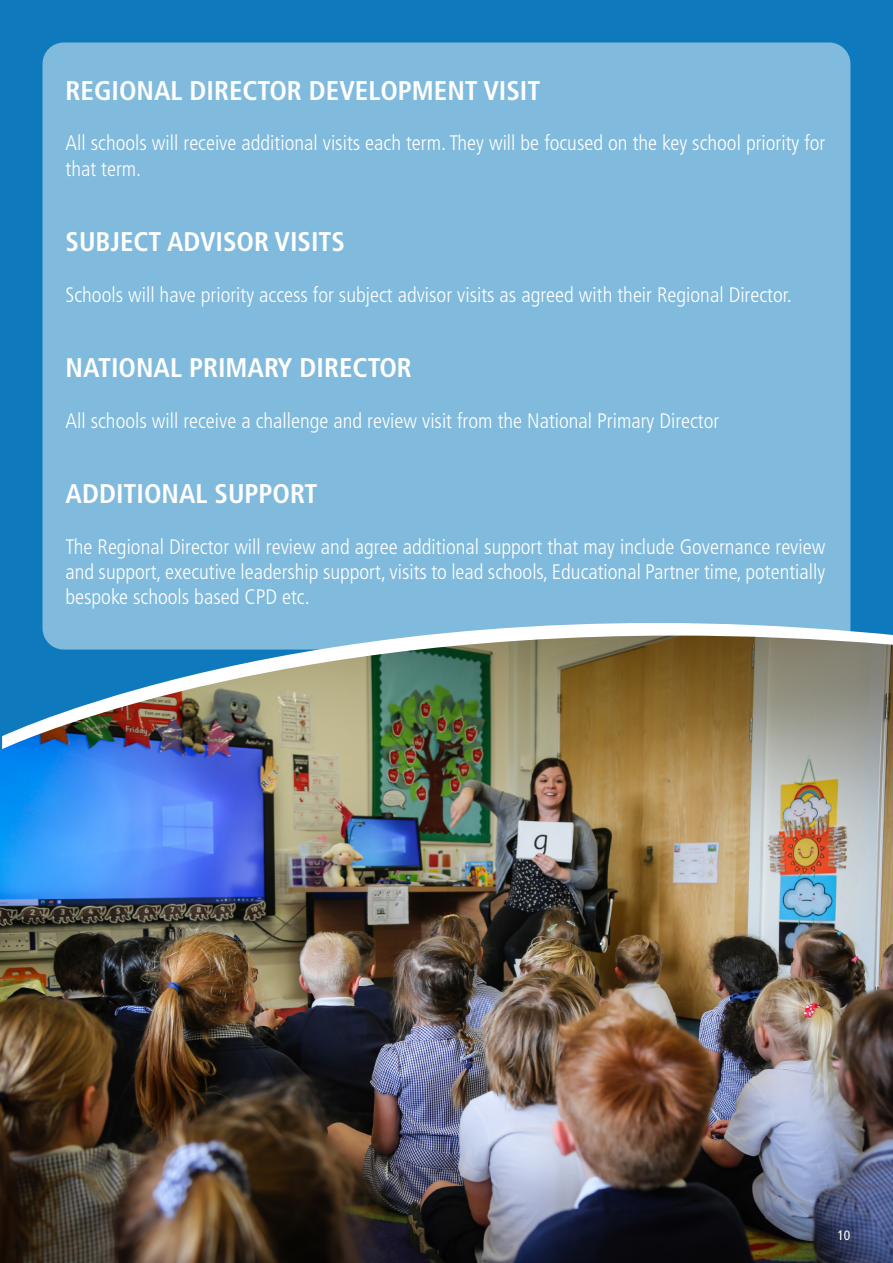
<style>
.page{position:relative;width:893px;height:1263px;background:#0e7abd}
.page>*{position:absolute;margin:0;border:0;box-sizing:border-box;transform-origin:0 0}
.t1{font:700 condensed 27px "Frutiger LT Pro";color:#fff}
.t2{font:300 condensed 21px/25.2px "Frutiger LT Pro";color:#fff}
.t3{font:condensed 13.5px "Frutiger LT Pro";color:#fff}
</style>
<div class="page">
<div style="left:43px;top:43px;width:807px;height:606px;background:#80badc;border-radius:21px"></div>
<svg style="left:42px;top:577px;width:851px;height:58px"></svg>
<img style="left:0;top:635px;width:893px;height:628px">
<p class="t1" style="left:66px;top:75px;width:476px">REGIONAL DIRECTOR DEVELOPMENT VISIT</p>
<p class="t2" style="left:66px;top:131px;width:761px">All schools will receive additional visits each term. They will be focused on the key school priority for that term.</p>
<p class="t1" style="left:66px;top:226px;width:281px">SUBJECT ADVISOR VISITS</p>
<p class="t2" style="left:66px;top:282px;width:728px">Schools will have priority access for subject advisor visits as agreed with their Regional Director.</p>
<p class="t1" style="left:66px;top:352px;width:348px">NATIONAL PRIMARY DIRECTOR</p>
<p class="t2" style="left:66px;top:408px;width:655px">All schools will receive a challenge and review visit from the National Primary Director</p>
<p class="t1" style="left:66px;top:478px;width:253px">ADDITIONAL SUPPORT</p>
<p class="t2" style="left:66px;top:534px;width:761px;text-align:justify">The Regional Director will review and agree additional support that may include Governance review and support, executive leadership support, visits to lead schools, Educational Partner time, potentially bespoke schools based CPD etc.</p>
<p class="t3" style="left:837px;top:1227px;width:14px">10</p>
</div>
